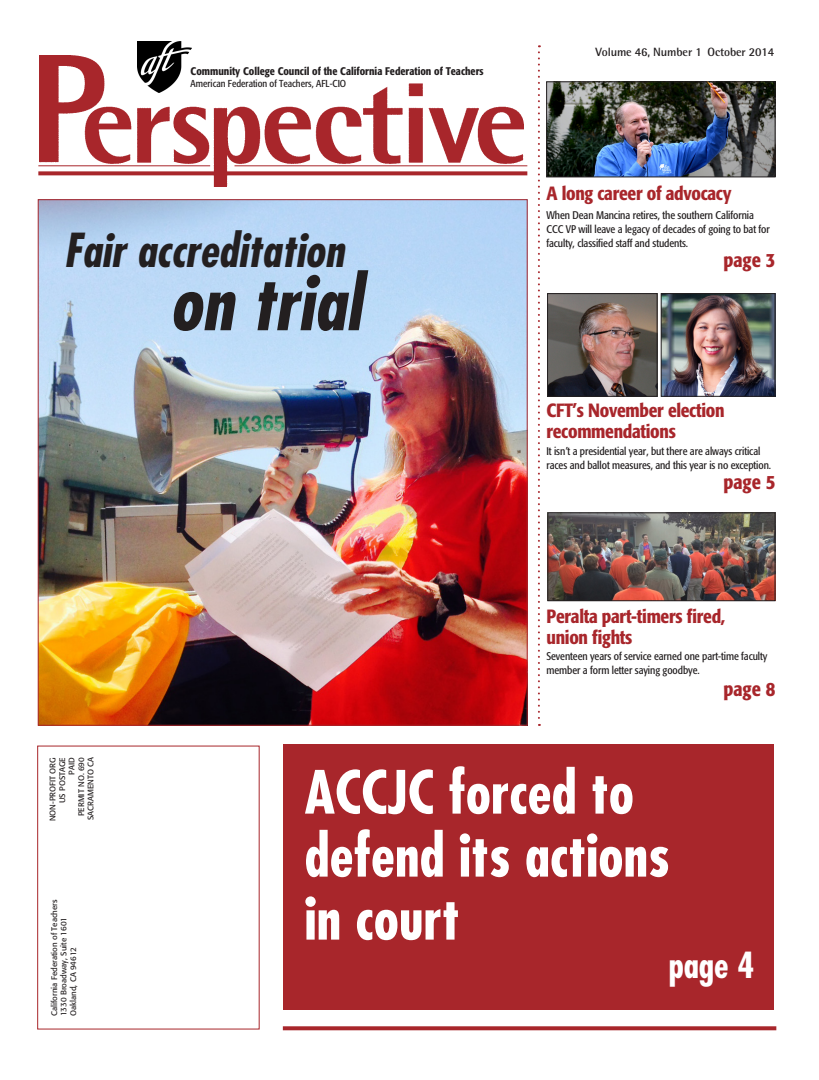
<style>
.page{position:relative;width:819px;height:1080px;background:#fff}
.page>*{position:absolute;margin:0;border:0;box-sizing:border-box;transform-origin:0 0}
._1_header_main{font:italic 700 condensed 74.4px "Futura";color:#231f20}
._1_header_main-2{font:700 condensed 58px/63px "Futura";color:#fff}
._1_header_main-3{font:italic 700 condensed 45.6px "Futura";color:#231f20}
._1_header_main-4{font:700 condensed 35px "Futura";color:#fff}
.t1{font:500 condensed 20px "Formata";color:#a8262b}
.t2{font:500 condensed 19px/21px "Formata";letter-spacing:-.015em;color:#a8262b}
._1_subhead_color{font:700 12px "Rotis Semi Sans";letter-spacing:-.01em;color:#231f20}
.t3{font:condensed 11px/14px "Formata";letter-spacing:-.005em;color:#231f20}
.t4{font:500 condensed 11px "Formata";color:#231f20}
.t5{font:condensed 10px "Formata";color:#231f20}
.t6{font:8px "Formata";color:#231f20}
</style>
<div class="page">
<img style="left:40px;top:201px;width:486px;height:523px">
<svg style="left:538px;top:45px;width:2px;height:681px"></svg>
<svg style="left:283px;top:1026px;width:493px;height:4px;background:#ae363a"></svg>
<div style="left:284px;top:744px;width:490px;height:265px;background:#a8262b"></div>
<img style="left:550px;top:515px;width:223px;height:84px">
<div style="left:548px;top:513px;width:227px;height:88px;border:1px solid #231f20"></div>
<hr style="left:38px;top:165px;width:172px;height:1px;background:#a8262b">
<hr style="left:235px;top:165px;width:292px;height:1px;background:#a8262b">
<svg style="left:38px;top:171px;width:489px;height:4px"></svg>
<img style="left:40px;top:55px;width:484px;height:132px">
<img style="left:138px;top:42px;width:53px;height:51px">
<img style="left:548px;top:84px;width:225px;height:91px">
<div style="left:546px;top:82px;width:229px;height:95px;border:1px solid #231f20"></div>
<img style="left:549px;top:295px;width:106px;height:100px">
<div style="left:547px;top:293px;width:110px;height:104px;border:1px solid #231f20"></div>
<img style="left:663px;top:295px;width:110px;height:100px">
<div style="left:661px;top:293px;width:114px;height:104px;border:1px solid #231f20"></div>
<p class="t4" style="left:191px;top:64px;width:295px">Community College Council of the California Federation of Teachers</p>
<p class="t5" style="left:191px;top:77px;width:157px">American Federation of Teachers, AFL-CIO</p>
<p class="_1_header_main-3" style="left:64px;top:221px;width:282px">Fair accreditation</p>
<p class="_1_header_main" style="left:169px;top:255px;width:193px">on trial</p>
<p class="_1_subhead_color" style="left:595px;top:45px;width:180px">Volume 46, Number 1 October 2014</p>
<p class="t2" style="left:546px;top:183px;width:187px">A long career of advocacy</p>
<p class="t3" style="left:546px;top:209px;width:225px">When Dean Mancina retires, the southern California<br>CCC VP will leave a legacy of decades of going to bat for faculty, classified staff and students.</p>
<p class="t1" style="left:723px;top:248px;width:54px">page 3</p>
<p class="t2" style="left:546px;top:400px;width:180px">CFT’s November election recommendations</p>
<p class="t3" style="left:546px;top:444px;width:226px">It isn’t a presidential year, but there are always critical races and ballot measures, and this year is no exception.</p>
<p class="t1" style="left:723px;top:470px;width:54px">page 5</p>
<p class="t2" style="left:546px;top:605px;width:180px">Peralta part-timers fired, union fights</p>
<p class="t3" style="left:546px;top:649px;width:223px">Seventeen years of service earned one part-time faculty member a form letter saying goodbye.</p>
<p class="t1" style="left:723px;top:676px;width:54px">page 8</p>
<p class="t6" style="left:48px;top:821px;width:66px;rotate:-90deg">NON-PROFIT ORG</p>
<p class="t6" style="left:57px;top:803px;width:47px;rotate:-90deg">US POSTAGE</p>
<p class="t6" style="left:67px;top:775px;width:19px;rotate:-90deg">PAID</p>
<p class="t6" style="left:76px;top:816px;width:60px;rotate:-90deg">PERMIT NO. 690</p>
<p class="t6" style="left:86px;top:820px;width:64px;rotate:-90deg">SACRAMENTO CA</p>
<p class="t6" style="left:49px;top:1016px;width:118px;rotate:-90deg">California Federation of Teachers</p>
<p class="t6" style="left:59px;top:1016px;width:101px;rotate:-90deg">1330 Broadway, Suite 1601</p>
<p class="t6" style="left:68px;top:1016px;width:71px;rotate:-90deg">Oakland, CA 94612</p>
<p class="_1_header_main-2" style="left:304px;top:760px;width:367px">ACCJC forced to defend its actions in court</p>
<p class="_1_header_main-4" style="left:669px;top:942px;width:87px">page 4</p>
</div>
